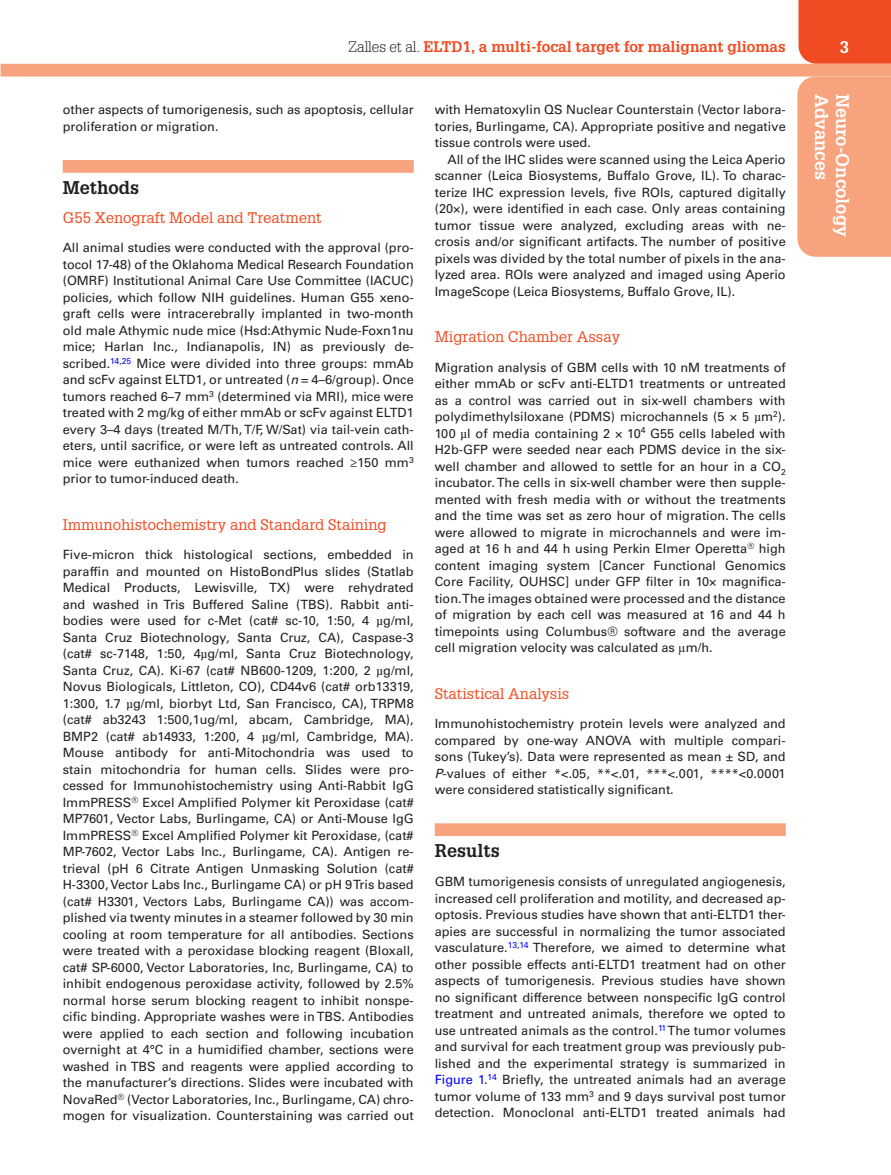
<style>
.page{position:relative;width:891px;height:1175px;background:#fff}
.page>*{position:absolute;margin:0;border:0;box-sizing:border-box;transform-origin:0 0}
.t1{font:700 18px "Glypha LT Std";color:#fff}
.t2{font:700 18px "Glypha LT Std";color:#231f20}
.t3{font:700 16.5px "Glypha LT Std";color:#fff}
.t4{font:15px "Glypha LT Std";color:#f04b22}
.t5{font:700 15px "Glypha LT Std";color:#f04b22}
.t6{font:12.75px/16.5px "Univers LT Std";color:#231f20;text-align:justify}
.s1{font-weight:300;color:#231f20}
.s2{font-family:"Gandhari Unicode"}
.s3{font-style:italic}
.s4{color:#00f}
</style>
<div class="page">
<div style="left:799px;top:0;width:92px;height:64px;background:#f04b22"></div>
<div style="left:1px;top:64px;width:890px;height:12px;background:#f7a37d"></div>
<div style="left:797px;top:76px;width:94px;height:181px;background:#f7a37d"></div>
<div style="left:63px;top:160px;width:351px;height:13px;background:#f7a37d"></div>
<div style="left:435px;top:823px;width:351px;height:13px;background:#f7a37d"></div>
<p class="t5" style="left:349px;top:37px;width:439px"><span class="s1">Zalles et al.</span> ELTD1, a multi-focal target for malignant gliomas</p>
<p class="t3" style="left:840px;top:37px;width:11px">3</p>
<h1 class="t1" style="left:833px;top:94px;width:88px;rotate:90deg">Advances</h1>
<h1 class="t1" style="left:854px;top:94px;width:145px;rotate:90deg">Neuro-Oncology</h1>
<p class="t6" style="left:435px;top:102px;width:353px">with Hematoxylin QS Nuclear Counterstain (Vector labora&shy;tories, Burlingame, CA). Appropriate positive and negative tissue controls were used.</p>
<p class="t6" style="left:435px;top:151px;width:353px;text-indent:13px">All of the IHC slides were scanned using the Leica Aperio scanner (Leica Biosystems, Buffalo Grove, IL). To charac&shy;terize IHC expression levels, five ROIs, captured digitally (20×), were identified in each case. Only areas containing tumor tissue were analyzed, excluding areas with ne&shy;crosis and/or significant artifacts. The number of positive pixels was divided by the total number of pixels in the ana&shy;lyzed area. ROIs were analyzed and imaged using Aperio ImageScope (Leica Biosystems, Buffalo Grove, IL).</p>
<p class="t4" style="left:435px;top:328px;width:187px">Migration Chamber Assay</p>
<p class="t6" style="left:435px;top:359px;width:353px">Migration analysis of GBM cells with 10 nM treatments of either mmAb or scFv anti-ELTD1 treatments or untreated as a control was carried out in six-well chambers with polydimethylsiloxane (PDMS) microchannels (5 × 5 <span class="s2">µ</span>m<sup>2</sup>).<br>100 <span class="s2">µ</span>l of media containing 2 × 10<sup>4</sup> G55 cells labeled with H2b-GFP were seeded near each PDMS device in the six&shy;well chamber and allowed to settle for an hour in a CO<sub>2 </sub>incubator. The cells in six-well chamber were then supple&shy;mented with fresh media with or without the treatments and the time was set as zero hour of migration. The cells were allowed to migrate in microchannels and were im&shy;aged at 16 h and 44 h using Perkin Elmer Operetta<sup>®</sup> high content imaging system [Cancer Functional Genomics Core Facility, OUHSC] under GFP filter in 10× magnifica&shy;tion. The images obtained were processed and the distance of migration by each cell was measured at 16 and 44 h timepoints using Columbus® software and the average cell migration velocity was calculated as <span class="s2">μ</span>m/h.</p>
<p class="t4" style="left:435px;top:684px;width:136px">Statistical Analysis</p>
<p class="t6" style="left:435px;top:715px;width:353px">Immunohistochemistry protein levels were analyzed and compared by one-way ANOVA with multiple compari&shy;sons (Tukey’s). Data were represented as mean ± SD, and <span class="s3">P</span>-values of either *&lt;.05, **&lt;.01, ***&lt;.001, ****&lt;0.0001 were considered statistically significant.</p>
<p class="t6" style="left:63px;top:102px;width:353px">other aspects of tumorigenesis, such as apoptosis, cellular proliferation or migration.</p>
<h1 class="t2" style="left:63px;top:176px;width:78px">Methods</h1>
<p class="t4" style="left:63px;top:209px;width:261px">G55 Xenograft Model and Treatment</p>
<p class="t6" style="left:63px;top:240px;width:353px">All animal studies were conducted with the approval (pro&shy;tocol 17-48) of the Oklahoma Medical Research Foundation (OMRF) Institutional Animal Care Use Committee (IACUC) policies, which follow NIH guidelines. Human G55 xeno&shy;graft cells were intracerebrally implanted in two-month old male Athymic nude mice (Hsd:Athymic Nude-Foxn1nu mice; Harlan Inc., Indianapolis, IN) as previously de&shy;scribed.<sup>14</sup><sup>,</sup><sup>25</sup> Mice were divided into three groups: mmAb and scFv against ELTD1, or untreated (<span class="s3">n</span> = 4–6/group). Once tumors reached 6–7 mm<sup>3</sup> (determined via MRI), mice were treated with 2 mg/kg of either mmAb or scFv against ELTD1 every 3–4 days (treated M/Th, T/F, W/Sat) via tail-vein cath&shy;eters, until sacrifice, or were left as untreated controls. All mice were euthanized when tumors reached ≥150 mm<sup>3 </sup>prior to tumor-induced death.</p>
<p class="t4" style="left:63px;top:515px;width:325px">Immunohistochemistry and Standard Staining</p>
<p class="t6" style="left:63px;top:546px;width:353px">Five-micron thick histological sections, embedded in paraffin and mounted on HistoBondPlus slides (Statlab Medical Products, Lewisville, TX) were rehydrated and washed in Tris Buffered Saline (TBS). Rabbit anti&shy;bodies were used for c-Met (cat# sc-10, 1:50, 4 <span class="s2">µ</span>g/ml, Santa Cruz Biotechnology, Santa Cruz, CA), Caspase-3 (cat# sc-7148, 1:50, 4<span class="s2">µ</span>g/ml, Santa Cruz Biotechnology, Santa Cruz, CA). Ki-67 (cat# NB600-1209, 1:200, 2 <span class="s2">µ</span>g/ml, Novus Biologicals, Littleton, CO), CD44v6 (cat# orb13319, 1:300, 1.7 <span class="s2">µ</span>g/ml, biorbyt Ltd, San Francisco, CA), TRPM8 (cat# ab3243 1:500,1ug/ml, abcam, Cambridge, MA), BMP2 (cat# ab14933, 1:200, 4 <span class="s2">µ</span>g/ml, Cambridge, MA).<br>Mouse antibody for anti-Mitochondria was used to stain mitochondria for human cells. Slides were pro&shy;cessed for Immunohistochemistry using Anti-Rabbit IgG ImmPRESS<sup>®</sup> Excel Amplified Polymer kit Peroxidase (cat# MP7601, Vector Labs, Burlingame, CA) or Anti-Mouse IgG ImmPRESS<sup>®</sup> Excel Amplified Polymer kit Peroxidase, (cat# MP-7602, Vector Labs Inc., Burlingame, CA). Antigen re&shy;trieval (pH 6 Citrate Antigen Unmasking Solution (cat# H-3300, Vector Labs Inc., Burlingame CA) or pH 9 Tris based (cat# H3301, Vectors Labs, Burlingame CA)) was accom&shy;plished via twenty minutes in a steamer followed by 30 min cooling at room temperature for all antibodies. Sections were treated with a peroxidase blocking reagent (Bloxall, cat# SP-6000, Vector Laboratories, Inc, Burlingame, CA) to inhibit endogenous peroxidase activity, followed by 2.5% normal horse serum blocking reagent to inhibit nonspe&shy;cific binding. Appropriate washes were in TBS. Antibodies were applied to each section and following incubation overnight at 4°C in a humidified chamber, sections were washed in TBS and reagents were applied according to the manufacturer’s directions. Slides were incubated with NovaRed<sup>®</sup> (Vector Laboratories, Inc., Burlingame, CA) chro&shy;mogen for visualization. Counterstaining was carried out</p>
<h1 class="t2" style="left:435px;top:839px;width:66px">Results</h1>
<p class="t6" style="left:435px;top:873px;width:353px">GBM tumorigenesis consists of unregulated angiogenesis, increased cell proliferation and motility, and decreased ap&shy;optosis. Previous studies have shown that anti-ELTD1 ther&shy;apies are successful in normalizing the tumor associated vasculature.<sup>13</sup><sup>,</sup><sup>14</sup> Therefore, we aimed to determine what other possible effects anti-ELTD1 treatment had on other aspects of tumorigenesis. Previous studies have shown no significant difference between nonspecific IgG control treatment and untreated animals, therefore we opted to use untreated animals as the control.<sup>11</sup> The tumor volumes and survival for each treatment group was previously pub&shy;lished and the experimental strategy is summarized in <span class="s4">Figure 1</span>.<sup>14</sup> Briefly, the untreated animals had an average tumor volume of 133 mm<sup>3</sup> and 9 days survival post tumor detection. Monoclonal anti-ELTD1 treated animals had</p>
</div>
